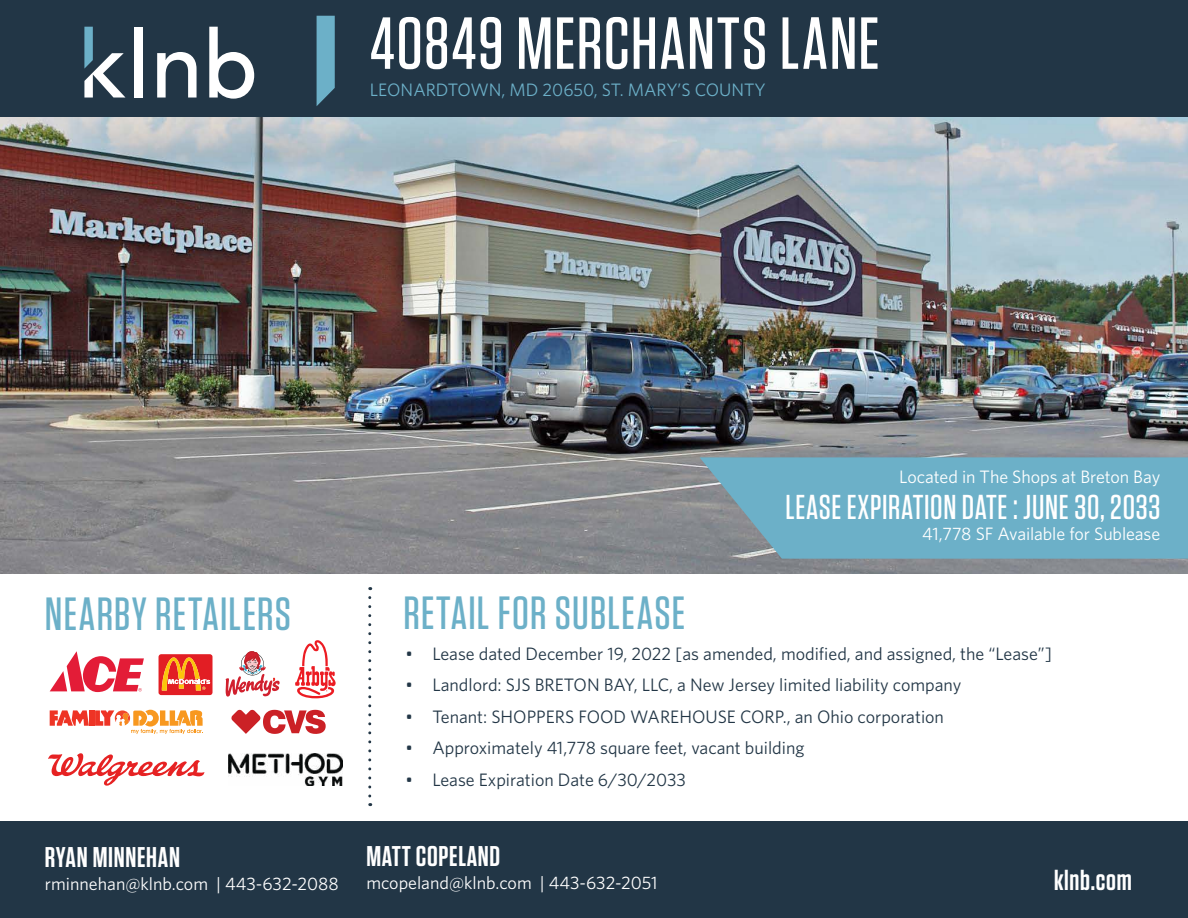
<style>
.page{position:relative;width:1188px;height:918px;background:#fff}
.page>*{position:absolute;margin:0;border:0;box-sizing:border-box;transform-origin:0 0}
.t1{font:500 73.5px "Tungsten";letter-spacing:.025em;color:#fff}
.t2{font:500 46.5px "Tungsten";letter-spacing:.025em;color:#6cb0c8}
.t3{font:500 34.5px "Tungsten";letter-spacing:.02em;color:#fff}
.t4{font:600 28.5px "Tungsten";letter-spacing:.025em;color:#fff}
.t5{font:18px "Whitney";color:#223646}
.t6{font:18px "Whitney";color:#fff}
.t7{font:18px "Whitney";color:#6cb0c8}
</style>
<div class="page">
<div style="left:0;top:822px;width:1188px;height:96px;background:#223646"></div>
<div style="left:0;top:0;width:1188px;height:122px;background:#223646"></div>
<svg style="left:317px;top:16px;width:18px;height:90px;background:#63a2b9"></svg>
<svg style="left:84px;top:27px;width:41px;height:71px"></svg>
<div style="left:135px;top:27px;width:8px;height:71px;background:#fff"></div>
<svg style="left:157px;top:52px;width:40px;height:46px"></svg>
<svg style="left:209px;top:27px;width:45px;height:72px"></svg>
<img style="left:0;top:118px;width:1188px;height:455px">
<svg style="left:368px;top:598px;width:3px;height:208px"></svg>
<svg style="left:700px;top:457px;width:488px;height:102px;background:#6eacc2"></svg>
<svg style="left:50px;top:651px;width:94px;height:41px"></svg>
<svg style="left:48px;top:753px;width:156px;height:33px"></svg>
<div style="left:89px;top:710px;width:5px;height:16px;background:#ee3425"></div>
<svg style="left:50px;top:710px;width:39px;height:16px"></svg>
<svg style="left:95px;top:710px;width:108px;height:24px"></svg>
<svg style="left:231px;top:710px;width:95px;height:24px"></svg>
<img style="left:228px;top:754px;width:114px;height:32px">
<svg style="left:226px;top:651px;width:54px;height:46px"></svg>
<svg style="left:295px;top:640px;width:41px;height:58px"></svg>
<svg style="left:159px;top:654px;width:54px;height:41px;background:#e95335"></svg>
<h1 class="t1" style="left:370px;top:10px;width:511px">40849 MERCHANTS LANE</h1>
<p class="t7" style="left:370px;top:81px;width:397px">LEONARDTOWN, MD 20650, ST. MARY’S COUNTY</p>
<h2 class="t2" style="left:45px;top:593px;width:248px">NEARBY RETAILERS</h2>
<h2 class="t2" style="left:404px;top:592px;width:283px">RETAIL FOR SUBLEASE</h2>
<p class="t6" style="left:899px;top:469px;width:263px">Located in The Shops at Breton Bay</p>
<h3 class="t3" style="left:786px;top:492px;width:376px">LEASE EXPIRATION DATE : JUNE 30, 2033</h3>
<p class="t6" style="left:922px;top:526px;width:240px">41,778 SF Available for Sublease</p>
<h3 class="t4" style="left:45px;top:844px;width:137px">RYAN MINNEHAN</h3>
<p class="t6" style="left:45px;top:876px;width:295px">rminnehan@klnb.com | 443-632-2088</p>
<p class="t5" style="left:405px;top:645px;width:648px">• Lease dated December 19, 2022 [as amended, modified, and assigned, the “Lease”]</p>
<p class="t5" style="left:405px;top:677px;width:558px">• Landlord: SJS BRETON BAY, LLC, a New Jersey limited liability company</p>
<p class="t5" style="left:405px;top:708px;width:540px">• Tenant: SHOPPERS FOOD WAREHOUSE CORP., an Ohio corporation</p>
<p class="t5" style="left:405px;top:740px;width:401px">• Approximately 41,778 square feet, vacant building</p>
<p class="t5" style="left:405px;top:771px;width:282px">• Lease Expiration Date 6/30/2033</p>
<h3 class="t4" style="left:366px;top:843px;width:136px">MATT COPELAND</h3>
<p class="t6" style="left:366px;top:875px;width:293px">mcopeland@klnb.com | 443-632-2051</p>
<h3 class="t4" style="left:1054px;top:867px;width:79px">klnb.com</h3>
</div>
